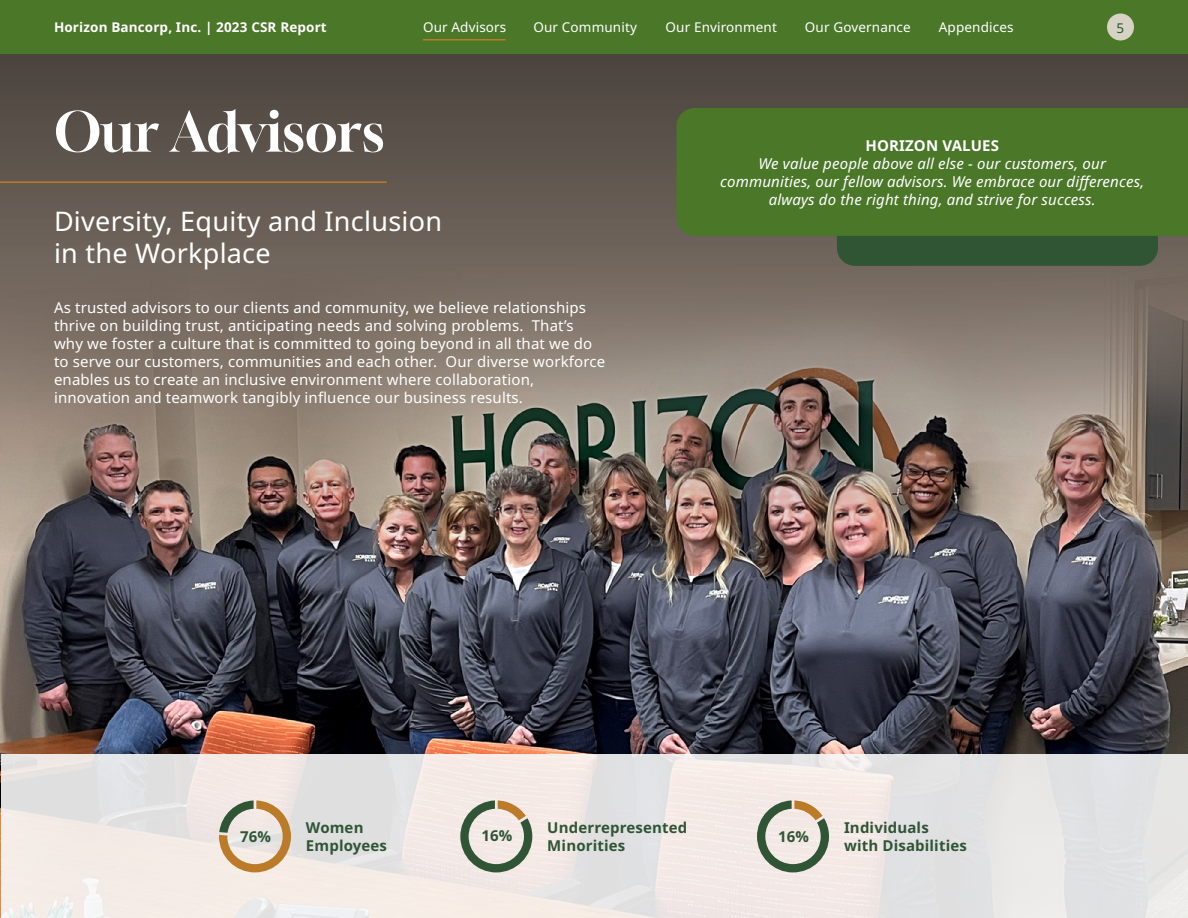
<style>
.page{position:relative;width:1188px;height:918px;background:#fff}
.page>*{position:absolute;margin:0;border:0;box-sizing:border-box;transform-origin:0 0}
.t1{font:54px "Gloock";letter-spacing:.01em;color:#fff}
.t2{font:27px/32.4px "Noto Sans";letter-spacing:.01em;color:#fff}
.t3{font:15px/18px "Noto Sans";letter-spacing:.01em;color:#fff}
.t4{font:italic 15px/18px "Noto Sans";letter-spacing:.01em;color:#fff;text-align:center}
.t5{font:700 15px/18px "Noto Sans";letter-spacing:.01em;color:#2f5535}
.t6{font:700 15px "Noto Sans";letter-spacing:.01em;color:#fff}
.t7{font:13.5px "Noto Sans";letter-spacing:.01em;color:#fff}
.t8{font:700 13.5px "Noto Sans";letter-spacing:.01em;color:#fff}
.t9{font:13.5px "Noto Sans";color:#2f5535}
</style>
<div class="page">
<img style="left:0;top:54px;width:1188px;height:864px">
<img style="left:1px;top:54px;width:1187px;height:498px">
<hr style="left:0;top:181px;width:387px;height:2px;background:#bc7b28">
<svg style="left:1px;top:755px;width:1187px;height:163px;background:#ebe6e4"></svg>
<svg style="left:219px;top:800px;width:72px;height:72px;background:#d5c3ab"></svg>
<svg style="left:460px;top:800px;width:72px;height:72px;background:#bdbdae"></svg>
<svg style="left:757px;top:800px;width:72px;height:72px;background:#bdbcae"></svg>
<div style="left:837px;top:168px;width:321px;height:98px;background:#2f5535;border-radius:18px"></div>
<div style="left:676px;top:108px;width:512px;height:128px;background:#4b7729"></div>
<div style="left:0;top:0;width:1188px;height:54px;background:#4b7729"></div>
<div style="left:1107px;top:14px;width:27px;height:26px;background:#d6d2c4;border-radius:50%"></div>
<hr style="left:423px;top:39px;width:82px;height:1px;background:#bc7b28">
<p class="t8" style="left:54px;top:18px;width:274px">Horizon Bancorp, Inc. | 2023 CSR Report</p>
<p class="t7" style="left:423px;top:18px;width:85px">Our Advisors</p>
<p class="t7" style="left:533px;top:18px;width:105px">Our Community</p>
<p class="t7" style="left:666px;top:18px;width:113px">Our Environment</p>
<p class="t7" style="left:805px;top:18px;width:107px">Our Governance</p>
<p class="t7" style="left:939px;top:18px;width:76px">Appendices</p>
<p class="t9" style="left:1117px;top:19px;width:9px">5</p>
<h1 class="t1" style="left:54px;top:97px;width:332px">Our Advisors</h1>
<h2 class="t2" style="left:54px;top:205px;width:390px">Diversity, Equity and Inclusion in the Workplace</h2>
<p class="t3" style="left:54px;top:299px;width:553px">As trusted advisors to our clients and community, we believe relationships thrive on building trust, anticipating needs and solving problems. That’s why we foster a culture that is committed to going beyond in all that we do to serve our customers, communities and each other. Our diverse workforce enables us to create an inclusive environment where collaboration, innovation and teamwork tangibly influence our business results.</p>
<p class="t6" style="left:866px;top:135px;width:135px">HORIZON VALUES</p>
<p class="t4" style="left:720px;top:155px;width:425px">We value people above all else - our customers, our communities, our fellow advisors. We embrace our differences, always do the right thing, and strive for success.</p>
<p class="t5" style="left:240px;top:828px;width:32px">76%</p>
<p class="t5" style="left:547px;top:819px;width:141px">Underrepresented<br>Minorities</p>
<p class="t5" style="left:481px;top:827px;width:32px">16%</p>
<p class="t5" style="left:844px;top:819px;width:124px">Individuals<br>with Disabilities</p>
<p class="t5" style="left:306px;top:819px;width:83px">Women<br>Employees</p>
<p class="t5" style="left:778px;top:828px;width:32px">16%</p>
</div>
